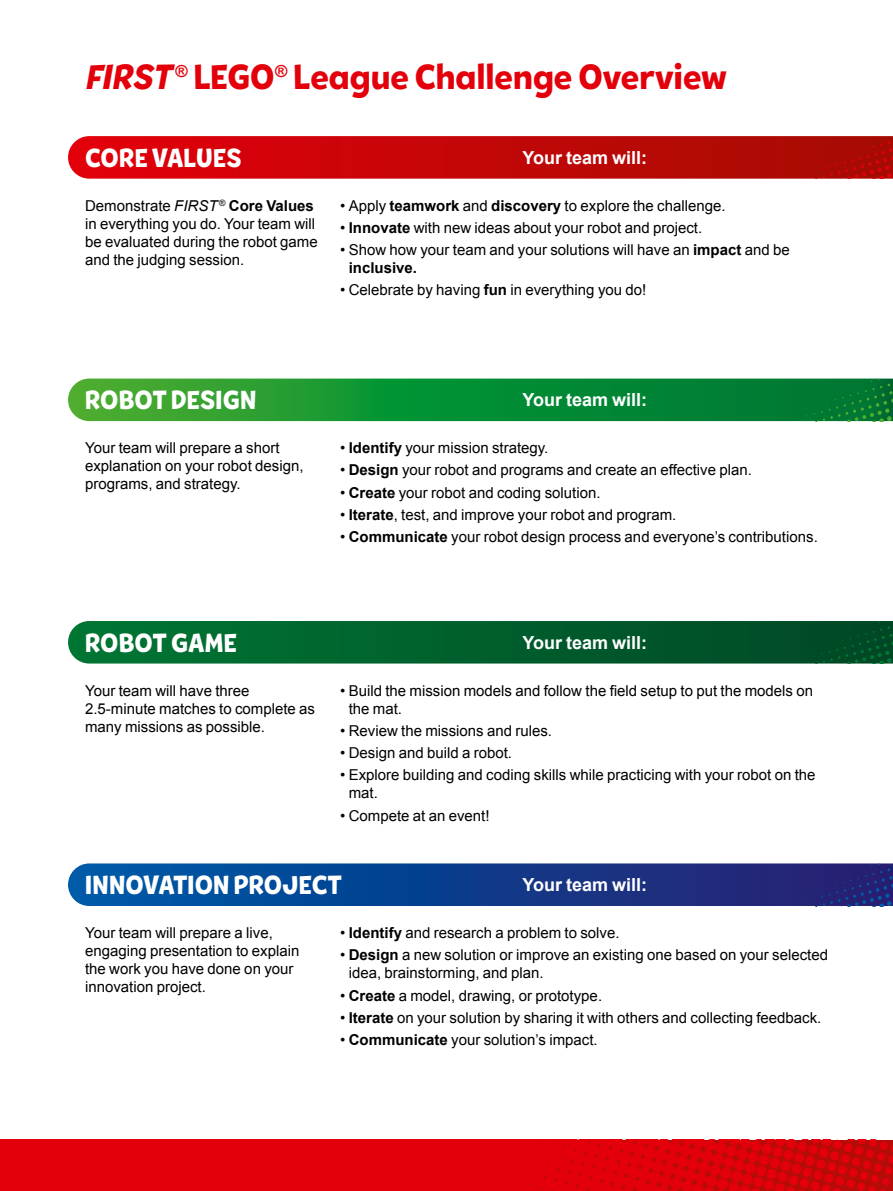
<style>
.page{position:relative;width:893px;height:1191px;background:#fff}
.page>*{position:absolute;margin:0;border:0;box-sizing:border-box;transform-origin:0 0}
.t1{font:800 36px "Tobi Pro";color:#e3000b}
.t2{font:800 27px "Tobi Pro";color:#fff}
.t3{font:700 18px "Arial";color:#fff}
.t4{font:15px/18px "Arial";color:#000}
.s1{font-style:italic}
.s2{font-weight:700}
</style>
<div class="page">
<svg style="left:68px;top:136px;width:825px;height:43px;background:#c7090c"></svg>
<svg style="left:68px;top:378px;width:724px;height:43px;background:#199436"></svg>
<svg style="left:68px;top:621px;width:724px;height:42px;background:#01622e"></svg>
<svg style="left:68px;top:863px;width:724px;height:43px;background:#104290"></svg>
<img style="left:792px;top:136px;width:101px;height:42px">
<img style="left:792px;top:378px;width:101px;height:43px">
<img style="left:792px;top:621px;width:101px;height:42px">
<img style="left:792px;top:863px;width:101px;height:43px">
<img style="left:0;top:1139px;width:893px;height:52px">
<h2 class="t1" style="left:85px;top:53px;width:643px"><span class="s1">FIRST</span><sup>®</sup> LEGO<sup>®</sup> League Challenge Overview</h2>
<h3 class="t2" style="left:85px;top:140px;width:158px">CORE VALUES</h3>
<p class="t4" style="left:85px;top:196px;width:234px">Demonstrate <span class="s1">FIRST</span> <sup>®</sup> <span class="s2">Core Values </span>in everything you do. Your team will be evaluated during the robot game and the judging session.</p>
<p class="t3" style="left:522px;top:146px;width:126px">Your team will:</p>
<p class="t4" style="left:340px;top:196px;width:387px">• Apply <span class="s2">teamwork</span> and <span class="s2">discovery</span> to explore the challenge.</p>
<p class="t4" style="left:340px;top:219px;width:364px">• <span class="s2">Innovate</span> with new ideas about your robot and project.</p>
<p class="t4" style="left:349px;top:241px;width:443px;text-indent:-9px">• Show how your team and your solutions will have an <span class="s2">impact</span> and be <span class="s2">inclusive.</span></p>
<p class="t4" style="left:340px;top:281px;width:308px">• Celebrate by having <span class="s2">fun</span> in everything you do!</p>
<p class="t2" style="left:85px;top:382px;width:173px">ROBOT DESIGN</p>
<p class="t4" style="left:85px;top:439px;width:220px">Your team will prepare a short explanation on your robot design, programs, and strategy.</p>
<p class="t3" style="left:522px;top:388px;width:126px">Your team will:</p>
<p class="t4" style="left:340px;top:439px;width:210px">• <span class="s2">Identify</span> your mission strategy.</p>
<p class="t4" style="left:340px;top:461px;width:413px">• <span class="s2">Design</span> your robot and programs and create an effective plan.</p>
<p class="t4" style="left:340px;top:483px;width:262px">• <span class="s2">Create</span> your robot and coding solution.</p>
<p class="t4" style="left:340px;top:506px;width:338px">• <span class="s2">Iterate</span>, test, and improve your robot and program.</p>
<p class="t4" style="left:340px;top:528px;width:479px">• <span class="s2">Communicate</span> your robot design process and everyone’s contributions.</p>
<p class="t2" style="left:85px;top:625px;width:153px">ROBOT GAME</p>
<p class="t4" style="left:85px;top:681px;width:232px">Your team will have three<br>2.5-minute matches to complete as many missions as possible.</p>
<p class="t3" style="left:522px;top:630px;width:126px">Your team will:</p>
<p class="t4" style="left:349px;top:681px;width:466px;text-indent:-9px">• Build the mission models and follow the field setup to put the models on the mat.</p>
<p class="t4" style="left:340px;top:721px;width:213px">• Review the missions and rules.</p>
<p class="t4" style="left:340px;top:744px;width:173px">• Design and build a robot.</p>
<p class="t4" style="left:349px;top:766px;width:468px;text-indent:-9px">• Explore building and coding skills while practicing with your robot on the mat.</p>
<p class="t4" style="left:340px;top:806px;width:151px">• Compete at an event!</p>
<p class="t2" style="left:85px;top:867px;width:258px">INNOVATION PROJECT</p>
<p class="t3" style="left:522px;top:873px;width:126px">Your team will:</p>
<p class="t4" style="left:85px;top:924px;width:216px">Your team will prepare a live, engaging presentation to explain the work you have done on your innovation project.</p>
<p class="t4" style="left:340px;top:924px;width:281px">• <span class="s2">Identify</span> and research a problem to solve.</p>
<p class="t4" style="left:349px;top:946px;width:481px;text-indent:-9px">• <span class="s2">Design</span> a new solution or improve an existing one based on your selected idea, brainstorming, and plan.</p>
<p class="t4" style="left:340px;top:986px;width:263px">• <span class="s2">Create</span> a model, drawing, or prototype.</p>
<p class="t4" style="left:340px;top:1008px;width:483px">• <span class="s2">Iterate</span> on your solution by sharing it with others and collecting feedback.</p>
<p class="t4" style="left:340px;top:1031px;width:259px">• <span class="s2">Communicate</span> your solution’s impact.</p>
</div>
